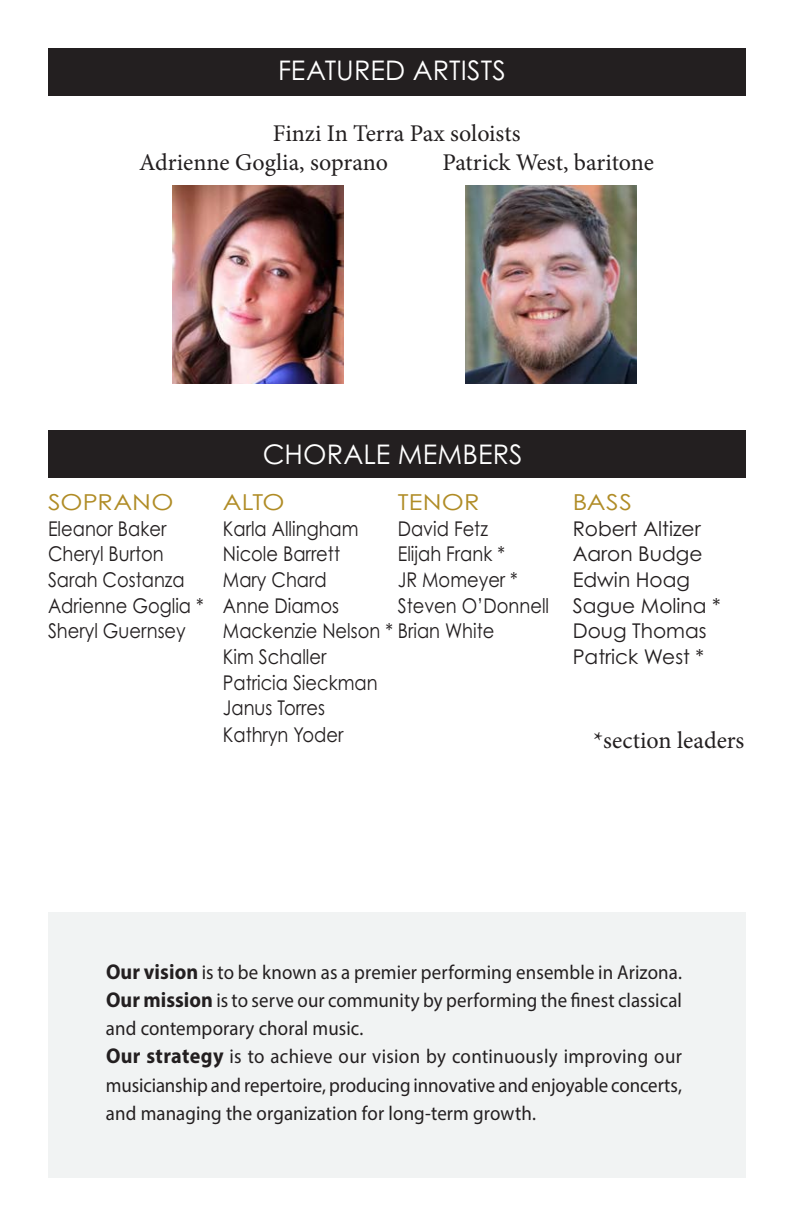
<style>
.page{position:relative;width:792px;height:1224px;background:#fff}
.page>*{position:absolute;margin:0;border:0;box-sizing:border-box;transform-origin:0 0}
.t1{font:27px "Century Gothic Pro";letter-spacing:.005em;color:#fff}
.t2{font:24px "Minion Pro";color:#231f20}
.t3{font:22px "Century Gothic Pro";letter-spacing:.01em;color:#b08c26;scale:1.16 1}
.t4{font:20.4px "Century Gothic Pro";color:#231f20;scale:.88 1}
.t5{font:20.4px "Century Gothic Pro";color:#231f20}
.Head_1{font:20px/28.2px "Myriad Pro";letter-spacing:.005em;color:#231f20;scale:.94 1}
.s1{font-weight:700;font-size:21.4px}
</style>
<div class="page">
<div style="left:48px;top:912px;width:697px;height:266px;background:#f1f3f3"></div>
<div style="left:48px;top:430px;width:697px;height:47px;background:#231f20"></div>
<div style="left:48px;top:48px;width:697px;height:47px;background:#231f20"></div>
<img style="left:465px;top:186px;width:171px;height:198px">
<img style="left:173px;top:186px;width:170px;height:198px">
<p class="t1" style="left:278px;top:54px;width:230px">FEATURED ARTISTS</p>
<p class="t2" style="left:273px;top:117px;width:249px">Finzi In Terra Pax soloists</p>
<p class="t2" style="left:139px;top:146px;width:250px">Adrienne Goglia, soprano</p>
<p class="t2" style="left:442px;top:146px;width:213px">Patrick West, baritone</p>
<p class="t3" style="left:48px;top:489px;width:110px">SOPRANO</p>
<p class="t4" style="left:48px;top:516px;width:136px">Eleanor Baker</p>
<p class="t4" style="left:48px;top:542px;width:133px">Cheryl Burton</p>
<p class="t4" style="left:48px;top:567px;width:157px">Sarah Costanza</p>
<p class="t4" style="left:48px;top:593px;width:178px">Adrienne Goglia *</p>
<p class="t4" style="left:48px;top:619px;width:158px">Sheryl Guernsey</p>
<p class="t1" style="left:263px;top:438px;width:261px">CHORALE MEMBERS</p>
<p class="t3" style="left:223px;top:489px;width:55px">ALTO</p>
<p class="t4" style="left:223px;top:516px;width:156px">Karla Allingham</p>
<p class="t4" style="left:223px;top:542px;width:135px">Nicole Barrett</p>
<p class="t4" style="left:223px;top:567px;width:119px">Mary Chard</p>
<p class="t4" style="left:223px;top:593px;width:133px">Anne Diamos</p>
<p class="t4" style="left:223px;top:619px;width:310px">Mackenzie Nelson * Brian White</p>
<p class="t4" style="left:223px;top:644px;width:119px">Kim Schaller</p>
<p class="t4" style="left:223px;top:670px;width:177px">Patricia Sieckman</p>
<p class="t4" style="left:223px;top:696px;width:118px">Janus Torres</p>
<p class="t4" style="left:223px;top:723px;width:138px">Kathryn Yoder</p>
<p class="t3" style="left:398px;top:489px;width:72px">TENOR</p>
<p class="t4" style="left:398px;top:516px;width:104px">David Fetz</p>
<p class="t4" style="left:398px;top:542px;width:123px">Elijah Frank *</p>
<p class="t4" style="left:398px;top:567px;width:138px">JR Momeyer *</p>
<p class="t4" style="left:398px;top:593px;width:174px">Steven O’Donnell</p>
<p class="t3" style="left:573px;top:489px;width:53px">BASS</p>
<p class="t5" style="left:573px;top:516px;width:130px">Robert Altizer</p>
<p class="t5" style="left:573px;top:542px;width:131px">Aaron Budge</p>
<p class="t5" style="left:573px;top:567px;width:119px">Edwin Hoag</p>
<p class="t5" style="left:573px;top:593px;width:150px">Sague Molina *</p>
<p class="t5" style="left:573px;top:619px;width:135px">Doug Thomas</p>
<p class="t5" style="left:573px;top:644px;width:133px">Patrick West *</p>
<p class="t2" style="left:593px;top:724px;width:153px">*section leaders</p>
<p class="Head_1" style="left:106px;top:958px;width:614px"><span class="s1">Our vision</span> is to be known as a premier performing ensemble in Arizona.</p>
<p class="Head_1" style="left:106px;top:986px;width:614px"><span class="s1">Our mission</span> is to serve our community by performing the finest classical and contemporary choral music.</p>
<p class="Head_1" style="left:106px;top:1042px;width:614px;text-align:justify"><span class="s1">Our strategy</span> is to achieve our vision by continuously improving our musicianship and repertoire, producing innovative and enjoyable concerts, and managing the organization for long-term growth.</p>
</div>
